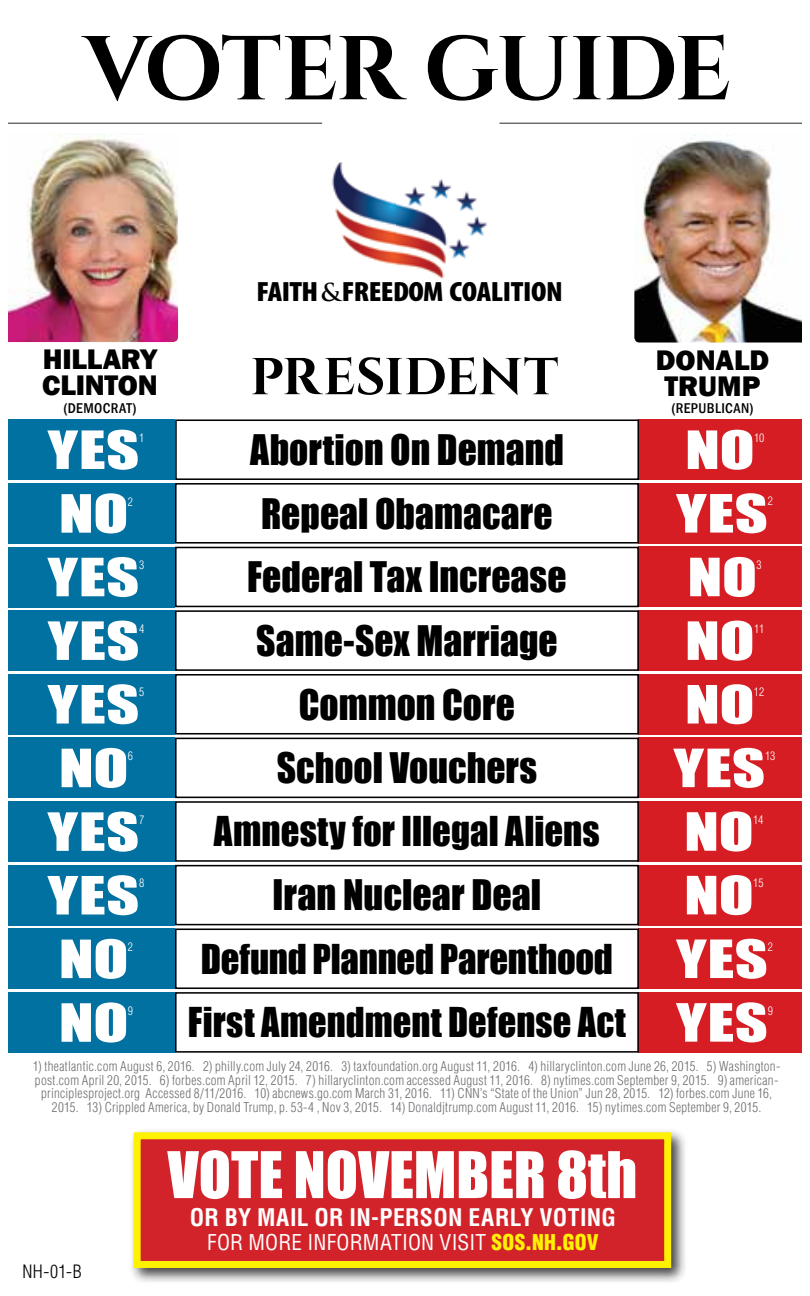
<style>
.page{position:relative;width:810px;height:1296px;background:#fff}
.page>*{position:absolute;margin:0;border:0;box-sizing:border-box;transform-origin:0 0}
.t1{font:700 90.45px "Cinzel";letter-spacing:-.025em;color:#000}
.t2{font:59.4px "Impact";color:#fff}
.t3{font:700 51.75px "Cinzel";letter-spacing:-.005em;color:#000}
.t4{font:48.82px "Impact";letter-spacing:.005em;color:#fff;scale:1.32 1}
.t5{font:38.7px "Impact";color:#000}
.t6{font:37.8px "Impact";color:#000}
.t7{font:37.8px "Impact";color:#000;scale:.96 1}
.t8{font:800 29.03px/25.9px "Franklin Gothic";letter-spacing:-.005em;color:#000}
.t9{font:900 condensed 27.9px "Myriad Pro";letter-spacing:-.02em;color:#000;scale:1.11 1}
.t10{font:700 condensed 23.62px "Helvetica LT Std";letter-spacing:.01em;color:#fff}
.t11{font:condensed 21.38px "Helvetica LT Std";letter-spacing:.01em;color:#fff}
.t12{font:300 condensed 18px "Helvetica LT Std";color:#000}
.t13{font:500 condensed 14.62px "Franklin Gothic";letter-spacing:.025em;color:#000}
.t14{font:300 condensed 13.28px/13.7px "Helvetica LT Std";letter-spacing:.02em;color:#6d6e71;text-align:center}
.t15{font:300 condensed 11.7px "Helvetica LT Std";letter-spacing:-.005em;color:#fff}
.s1{font-family:"Trajan Pro";font-weight:700;font-stretch:normal;font-size:24.07px}
.s2{font-weight:900;color:#fff200}
</style>
<div class="page">
<img style="left:8px;top:134px;width:170px;height:208px">
<img style="left:332px;top:162px;width:155px;height:117px">
<img style="left:634px;top:135px;width:168px;height:208px">
<div style="left:0;top:419px;width:175px;height:61px;background:#0071a0"></div>
<div style="left:639px;top:419px;width:171px;height:61px;background:#d51d23"></div>
<div style="left:175px;top:419px;width:464px;height:61px;border:2px solid #000"></div>
<div style="left:0;top:610px;width:175px;height:61px;background:#0071a0"></div>
<div style="left:639px;top:610px;width:171px;height:61px;background:#d51d23"></div>
<div style="left:175px;top:610px;width:464px;height:61px;border:2px solid #000"></div>
<div style="left:0;top:738px;width:175px;height:60px;background:#0071a0"></div>
<div style="left:639px;top:738px;width:171px;height:60px;background:#d51d23"></div>
<div style="left:175px;top:738px;width:464px;height:60px;border:2px solid #000"></div>
<div style="left:0;top:674px;width:175px;height:61px;background:#0071a0"></div>
<div style="left:639px;top:674px;width:171px;height:61px;background:#d51d23"></div>
<div style="left:175px;top:674px;width:464px;height:61px;border:2px solid #000"></div>
<div style="left:0;top:547px;width:175px;height:60px;background:#0071a0"></div>
<div style="left:639px;top:547px;width:171px;height:60px;background:#d51d23"></div>
<div style="left:175px;top:547px;width:464px;height:60px;border:2px solid #000"></div>
<div style="left:0;top:929px;width:175px;height:60px;background:#0071a0"></div>
<div style="left:639px;top:929px;width:171px;height:60px;background:#d51d23"></div>
<div style="left:175px;top:929px;width:464px;height:60px;border:2px solid #000"></div>
<div style="left:0;top:801px;width:175px;height:61px;background:#0071a0"></div>
<div style="left:638px;top:801px;width:172px;height:61px;background:#d51d23"></div>
<div style="left:175px;top:801px;width:464px;height:61px;border:2px solid #000"></div>
<div style="left:0;top:865px;width:175px;height:60px;background:#0071a0"></div>
<div style="left:638px;top:865px;width:172px;height:60px;background:#d51d23"></div>
<div style="left:175px;top:865px;width:464px;height:60px;border:2px solid #000"></div>
<div style="left:0;top:483px;width:175px;height:61px;background:#0071a0"></div>
<div style="left:639px;top:483px;width:171px;height:61px;background:#d51d23"></div>
<div style="left:175px;top:483px;width:464px;height:61px;border:2px solid #000"></div>
<div style="left:0;top:992px;width:175px;height:61px;background:#0071a0"></div>
<div style="left:639px;top:992px;width:171px;height:61px;background:#d51d23"></div>
<div style="left:175px;top:992px;width:464px;height:61px;border:2px solid #000"></div>
<hr style="left:0;top:123px;width:322px;height:1px;background:#58595b">
<hr style="left:499px;top:123px;width:311px;height:1px;background:#58595b">
<div style="left:129px;top:1127px;width:559px;height:158px;background:#000;opacity:.75"></div>
<div style="left:134px;top:1132px;width:537px;height:136px;background:#d2232a;border:7px solid #fff200"></div>
<div style="left:0;top:0;width:8px;height:1296px;background:#fff"></div>
<div style="left:803px;top:0;width:7px;height:1296px;background:#fff"></div>
<h1 class="t1" style="left:84px;top:14px;width:649px">VOTER GUIDE</h1>
<h3 class="t8" style="left:42px;top:346px;width:117px">HILLARY<br>CLINTON</h3>
<p class="t13" style="left:64px;top:398px;width:75px">(DEMOCRAT)</p>
<h3 class="t9" style="left:257px;top:274px;width:277px">FAITH<span class="s1">&amp;</span>FREEDOM COALITION</h3>
<h3 class="t3" style="left:250px;top:345px;width:310px">PRESIDENT</h3>
<h3 class="t8" style="left:656px;top:347px;width:115px;text-align:center">DONALD<br>TRUMP</h3>
<p class="t13" style="left:672px;top:399px;width:83px">(REPUBLICAN)</p>
<h3 class="t4" style="left:48px;top:412px;width:71px">YES</h3>
<p class="t15" style="left:139px;top:430px;width:7px">1</p>
<h3 class="t4" style="left:685px;top:412px;width:54px">NO</h3>
<p class="t15" style="left:754px;top:430px;width:12px">10</p>
<h3 class="t5" style="left:250px;top:420px;width:316px">Abortion On Demand</h3>
<h3 class="t4" style="left:59px;top:476px;width:54px">NO</h3>
<p class="t15" style="left:128px;top:494px;width:7px">2</p>
<h3 class="t4" style="left:676px;top:476px;width:71px">YES</h3>
<p class="t15" style="left:768px;top:494px;width:7px">2</p>
<h3 class="t5" style="left:261px;top:483px;width:293px">Repeal Obamacare</h3>
<h3 class="t4" style="left:48px;top:539px;width:71px">YES</h3>
<p class="t15" style="left:139px;top:558px;width:7px">3</p>
<h3 class="t4" style="left:688px;top:539px;width:54px">NO</h3>
<p class="t15" style="left:757px;top:558px;width:7px">3</p>
<h3 class="t5" style="left:247px;top:547px;width:321px">Federal Tax Increase</h3>
<h3 class="t4" style="left:48px;top:603px;width:71px">YES</h3>
<p class="t15" style="left:139px;top:621px;width:7px">4</p>
<h3 class="t4" style="left:685px;top:603px;width:54px">NO</h3>
<p class="t15" style="left:754px;top:621px;width:12px">11</p>
<h3 class="t5" style="left:256px;top:611px;width:303px">Same-Sex Marriage</h3>
<h3 class="t4" style="left:48px;top:667px;width:71px">YES</h3>
<p class="t15" style="left:139px;top:685px;width:7px">5</p>
<h3 class="t4" style="left:685px;top:667px;width:54px">NO</h3>
<p class="t15" style="left:754px;top:685px;width:12px">12</p>
<h3 class="t5" style="left:299px;top:674px;width:218px">Common Core</h3>
<h3 class="t4" style="left:59px;top:730px;width:54px">NO</h3>
<p class="t15" style="left:128px;top:749px;width:7px">6</p>
<h3 class="t4" style="left:674px;top:730px;width:71px">YES</h3>
<p class="t15" style="left:765px;top:749px;width:12px">13</p>
<h3 class="t5" style="left:277px;top:738px;width:262px">School Vouchers</h3>
<h3 class="t4" style="left:48px;top:794px;width:71px">YES</h3>
<p class="t15" style="left:139px;top:812px;width:7px">7</p>
<h3 class="t4" style="left:684px;top:794px;width:54px">NO</h3>
<p class="t15" style="left:753px;top:812px;width:12px">14</p>
<h3 class="t6" style="left:214px;top:802px;width:387px">Amnesty for Illegal Aliens</h3>
<h3 class="t4" style="left:48px;top:857px;width:71px">YES</h3>
<p class="t15" style="left:139px;top:876px;width:7px">8</p>
<h3 class="t4" style="left:684px;top:857px;width:54px">NO</h3>
<p class="t15" style="left:753px;top:876px;width:12px">15</p>
<h3 class="t5" style="left:273px;top:865px;width:270px">Iran Nuclear Deal</h3>
<h3 class="t4" style="left:59px;top:921px;width:54px">NO</h3>
<p class="t15" style="left:128px;top:940px;width:7px">2</p>
<h3 class="t4" style="left:676px;top:921px;width:71px">YES</h3>
<p class="t15" style="left:768px;top:939px;width:7px">2</p>
<h3 class="t6" style="left:201px;top:930px;width:414px">Defund Planned Parenthood</h3>
<h3 class="t4" style="left:59px;top:985px;width:54px">NO</h3>
<p class="t15" style="left:128px;top:1003px;width:7px">9</p>
<h3 class="t4" style="left:676px;top:985px;width:71px">YES</h3>
<p class="t15" style="left:768px;top:1003px;width:7px">9</p>
<h3 class="t7" style="left:188px;top:993px;width:458px">First Amendment Defense Act</h3>
<p class="t14" style="left:33px;top:1059px;width:749px">1) theatlantic.com August 6, 2016. 2) philly.com July 24, 2016. 3) taxfoundation.org August 11, 2016. 4) hillaryclinton.com June 26, 2015. 5) Washington&shy;post.com April 20, 2015. 6) forbes.com April 12, 2015. 7) hillaryclinton.com accessed August 11, 2016. 8) nytimes.com September 9, 2015. 9) american&shy;principlesproject.org Accessed 8/11/2016. 10) abcnews.go.com March 31, 2016. 11) CNN’s “State of the Union” Jun 28, 2015. 12) forbes.com June 16, 2015. 13) Crippled America, by Donald Trump, p. 53-4 , Nov 3, 2015. 14) Donaldjtrump.com August 11, 2016. 15) nytimes.com September 9, 2015.</p>
<h3 class="t12" style="left:22px;top:1260px;width:61px">NH-01-B</h3>
<h2 class="t2" style="left:168px;top:1129px;width:471px">VOTE NOVEMBER 8th</h2>
<h3 class="t10" style="left:190px;top:1203px;width:428px">OR BY MAIL OR IN-PERSON EARLY VOTING</h3>
<h3 class="t11" style="left:207px;top:1228px;width:393px">FOR MORE INFORMATION VISIT <span class="s2">SOS.NH.GOV</span></h3>
</div>
